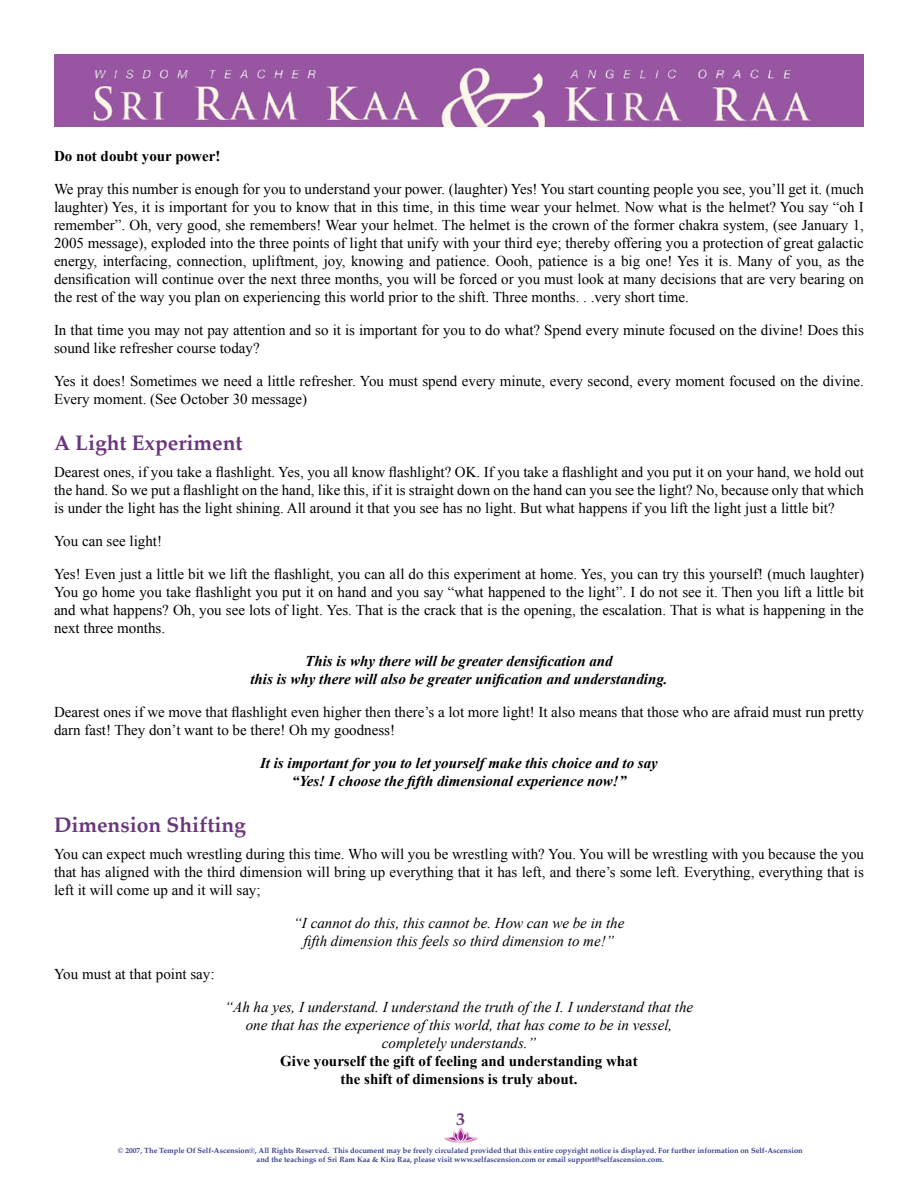
<style>
.page{position:relative;width:918px;height:1188px;background:#fff}
.page>*{position:absolute;margin:0;border:0;box-sizing:border-box;transform-origin:0 0}
.t1{font:700 21px "Palatino";color:#6a367b}
.t2{font:15px/18px "Times New Roman";color:#000;text-align:justify}
.t3{font:italic 15px/18px "Times New Roman";color:#000;text-align:center}
.t4{font:italic 700 15px/18px "Times New Roman";color:#000;text-align:center}
.t5{font:700 15px/18px "Times New Roman";color:#000;text-align:center}
.t6{font:700 7.5px/9px "Palatino";color:#37408e;text-align:center}
</style>
<div class="page">
<div style="left:54px;top:54px;width:810px;height:10px;background:#9855a2"></div>
<img style="left:54px;top:64px;width:810px;height:63px">
<img style="left:445px;top:1137px;width:34px;height:7px">
<svg style="left:446px;top:1127px;width:30px;height:15px"></svg>
<p class="t5" style="left:54px;top:148px;width:168px">Do not doubt your power!</p>
<p class="t2" style="left:54px;top:181px;width:812px">We pray this number is enough for you to understand your power. (laughter) Yes! You start counting people you see, you’ll get it. (much laughter) Yes, it is important for you to know that in this time, in this time wear your helmet. Now what is the helmet? You say “oh I remember”. Oh, very good, she remembers! Wear your helmet. The helmet is the crown of the former chakra system, (see January 1, 2005 message), exploded into the three points of light that unify with your third eye; thereby offering you a protection of great galactic energy, interfacing, connection, upliftment, joy, knowing and patience. Oooh, patience is a big one! Yes it is. Many of you, as the densification will continue over the next three months, you will be forced or you must look at many decisions that are very bearing on the rest of the way you plan on experiencing this world prior to the shift. Three months. . .very short time.</p>
<p class="t2" style="left:54px;top:322px;width:811px">In that time you may not pay attention and so it is important for you to do what? Spend every minute focused on the divine! Does this sound like refresher course today?</p>
<p class="t2" style="left:54px;top:373px;width:812px">Yes it does! Sometimes we need a little refresher. You must spend every minute, every second, every moment focused on the divine.<br>Every moment. (See October 30 message)</p>
<h1 class="t1" style="left:54px;top:435px;width:190px">A Light Experiment</h1>
<p class="t2" style="left:54px;top:463px;width:811px">Dearest ones, if you take a flashlight. Yes, you all know flashlight? OK. If you take a flashlight and you put it on your hand, we hold out the hand. So we put a flashlight on the hand, like this, if it is straight down on the hand can you see the light? No, because only that which is under the light has the light shining. All around it that you see has no light. But what happens if you lift the light just a little bit?</p>
<p class="t2" style="left:54px;top:533px;width:110px">You can see light!</p>
<p class="t2" style="left:54px;top:565px;width:812px">Yes! Even just a little bit we lift the flashlight, you can all do this experiment at home. Yes, you can try this yourself! (much laughter)<br>You go home you take flashlight you put it on hand and you say “what happened to the light”. I do not see it. Then you lift a little bit and what happens? Oh, you see lots of light. Yes. That is the crack that is the opening, the escalation. That is what is happening in the next three months.</p>
<p class="t4" style="left:250px;top:652px;width:419px">This is why there will be greater densification and<br>this is why there will also be greater unification and understanding.</p>
<p class="t2" style="left:54px;top:703px;width:811px">Dearest ones if we move that flashlight even higher then there’s a lot more light! It also means that those who are afraid must run pretty darn fast! They don’t want to be there! Oh my goodness!</p>
<p class="t4" style="left:260px;top:755px;width:399px">It is important for you to let yourself make this choice and to say “Yes! I choose the fifth dimensional experience now!”</p>
<h1 class="t1" style="left:54px;top:817px;width:193px">Dimension Shifting</h1>
<p class="t2" style="left:54px;top:846px;width:812px">You can expect much wrestling during this time. Who will you be wrestling with? You. You will be wrestling with you because the you that has aligned with the third dimension will bring up everything that it has left, and there’s some left. Everything, everything that is left it will come up and it will say;</p>
<p class="t3" style="left:294px;top:914px;width:332px">“I cannot do this, this cannot be. How can we be in the fifth dimension this feels so third dimension to me!”</p>
<p class="t2" style="left:54px;top:966px;width:162px">You must at that point say:</p>
<p class="t3" style="left:225px;top:998px;width:470px">“Ah ha yes, I understand. I understand the truth of the I. I understand that the one that has the experience of this world, that has come to be in vessel, completely understands.”</p>
<p class="t5" style="left:280px;top:1054px;width:359px">Give yourself the gift of feeling and understanding what the shift of dimensions is truly about.</p>
<p class="t6" style="left:118px;top:1147px;width:686px">© 2007, The Temple Of Self-Ascension®, All Rights Reserved. This document may be freely circulated provided that this entire copyright notice is displayed. For further information on Self-Ascension and the teachings of Sri Ram Kaa &amp; Kira Raa, please visit www.selfascension.com or email support@selfascension.com.</p>
</div>
